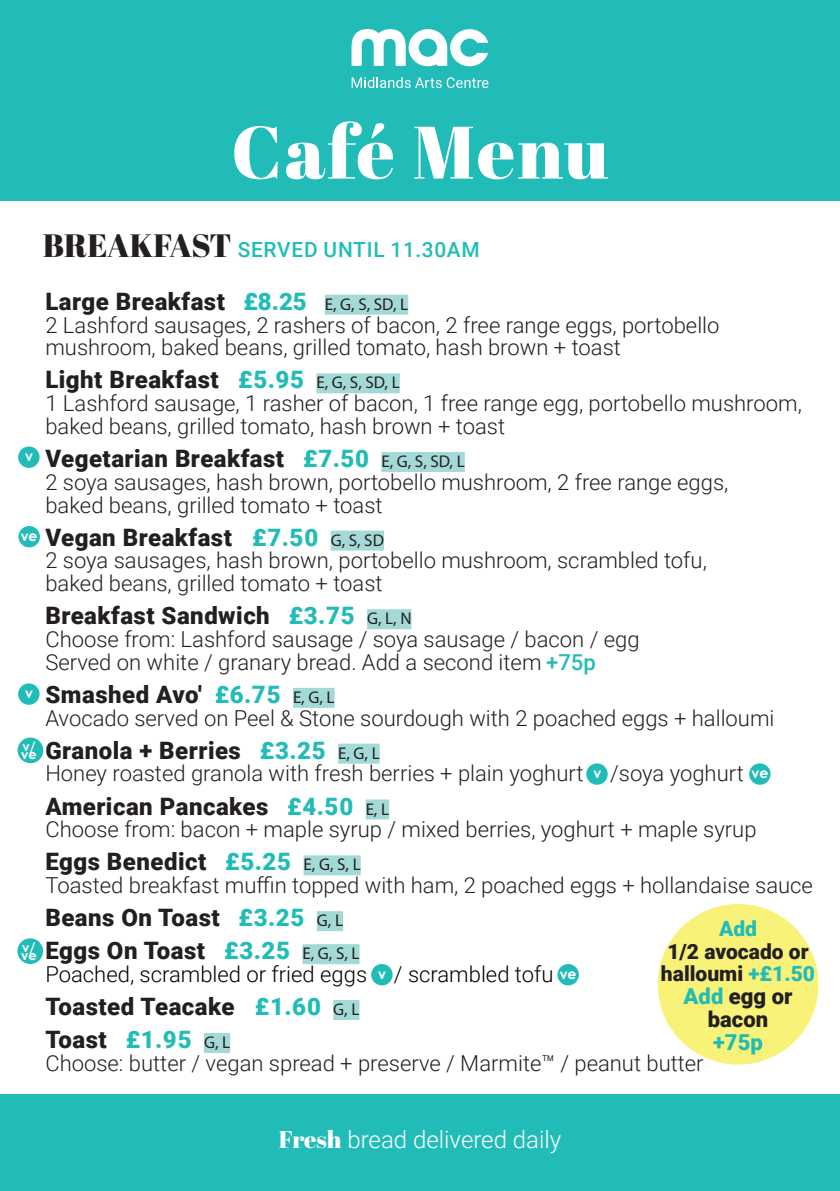
<style>
.page{position:relative;width:840px;height:1191px;background:#fff}
.page>*{position:absolute;margin:0;border:0;box-sizing:border-box;transform-origin:0 0}
.t1{font:74px "Abril Fatface";letter-spacing:.03em;color:#fff}
.t2{font:900 24px/33px "Roboto";letter-spacing:.02em;color:#231f20}
.t3{font:300 24px "Roboto";color:#fff}
.t4{font:300 22px/22.8px "Roboto";color:#231f20}
.t5{font:300 22px "Roboto";color:#000}
.t6{font:900 22px/22.8px "Roboto";color:#231f20;text-align:center}
.t7{font:900 22px "Roboto";color:#22bcb8}
.t8{font:900 21px/22.8px "Roboto";color:#231f20;text-align:center}
.t9{font:900 21px "Roboto";color:#22bcb8}
.t10{font:500 20.8px "Roboto";letter-spacing:.035em;color:#22bcb8}
.t11{font:700 14px "Century Gothic";color:#fff}
.t12{font:700 13px "Century Gothic";color:#fff}
.s1{font-family:"Abril Fatface";font-weight:400;font-size:32.2px;color:#231f20}
.s2{color:#22bcb8}
.s3{font-family:"Myriad Pro";font-weight:400;font-size:17px}
.s4{font-weight:500;color:#22bcb8}
.s5{font-family:"Abril Fatface";font-weight:400}
</style>
<div class="page">
<div style="left:0;top:0;width:839px;height:200px;background:#22bcb8"></div>
<div style="left:324px;top:295px;width:84px;height:20px;background:#a3dad8"></div>
<div style="left:316px;top:373px;width:83px;height:20px;background:#a3dad8"></div>
<div style="left:381px;top:452px;width:83px;height:20px;background:#a3dad8"></div>
<div style="left:330px;top:530px;width:54px;height:20px;background:#a3dad8"></div>
<div style="left:367px;top:609px;width:44px;height:20px;background:#a3dad8"></div>
<div style="left:293px;top:688px;width:41px;height:20px;background:#a3dad8"></div>
<div style="left:338px;top:743px;width:41px;height:20px;background:#a3dad8"></div>
<div style="left:365px;top:799px;width:24px;height:20px;background:#a3dad8"></div>
<div style="left:303px;top:855px;width:57px;height:20px;background:#a3dad8"></div>
<div style="left:317px;top:911px;width:26px;height:20px;background:#a3dad8"></div>
<div style="left:302px;top:944px;width:57px;height:20px;background:#a3dad8"></div>
<div style="left:333px;top:1000px;width:26px;height:20px;background:#a3dad8"></div>
<div style="left:204px;top:1033px;width:26px;height:20px;background:#a3dad8"></div>
<div style="left:657px;top:904px;width:161px;height:160px;background:#f8f278;border-radius:50%"></div>
<svg style="left:351px;top:77px;width:137px;height:11px"></svg>
<svg style="left:351px;top:29px;width:137px;height:37px"></svg>
<div style="left:0;top:1094px;width:839px;height:97px;background:#22bcb8"></div>
<div style="left:18px;top:446px;width:22px;height:22px;background:#22bcb8;border-radius:50%"></div>
<div style="left:18px;top:526px;width:22px;height:21px;background:#22bcb8;border-radius:50%"></div>
<div style="left:18px;top:683px;width:22px;height:22px;background:#22bcb8;border-radius:50%"></div>
<div style="left:17px;top:938px;width:26px;height:26px;background:#22bcb8;border-radius:50%"></div>
<div style="left:371px;top:964px;width:21px;height:21px;background:#22bcb8;border-radius:50%"></div>
<div style="left:557px;top:964px;width:21px;height:21px;background:#22bcb8;border-radius:50%"></div>
<div style="left:586px;top:763px;width:21px;height:21px;background:#22bcb8;border-radius:50%"></div>
<div style="left:748px;top:763px;width:22px;height:21px;background:#22bcb8;border-radius:50%"></div>
<div style="left:18px;top:737px;width:25px;height:26px;background:#22bcb8;border-radius:50%"></div>
<h1 class="t1" style="left:231px;top:100px;width:379px">Café Menu</h1>
<p class="t10" style="left:43px;top:234px;width:438px"><span class="s1">BREAKFAST</span> SERVED UNTIL 11.30AM</p>
<p class="t2" style="left:45px;top:284px;width:364px">Large Breakfast <span class="s2">£8.25</span> <span class="s3">E, G, S, SD, L</span></p>
<p class="t4" style="left:45px;top:312px;width:675px">2 Lashford sausages, 2 rashers of bacon, 2 free range eggs, portobello mushroom, baked beans, grilled tomato, hash brown + toast</p>
<p class="t2" style="left:45px;top:362px;width:356px">Light Breakfast <span class="s2">£5.95</span> <span class="s3">E, G, S, SD, L</span></p>
<p class="t4" style="left:45px;top:391px;width:757px">1 Lashford sausage, 1 rasher of bacon, 1 free range egg, portobello mushroom, baked beans, grilled tomato, hash brown + toast</p>
<p class="t2" style="left:45px;top:441px;width:420px">Vegetarian Breakfast <span class="s2">£7.50</span> <span class="s3">E, G, S, SD, L</span></p>
<p class="t4" style="left:45px;top:470px;width:684px">2 soya sausages, hash brown, portobello mushroom, 2 free range eggs, baked beans, grilled tomato + toast</p>
<p class="t2" style="left:45px;top:519px;width:340px">Vegan Breakfast <span class="s2">£7.50</span> <span class="s3">G, S, SD</span></p>
<p class="t4" style="left:45px;top:548px;width:662px">2 soya sausages, hash brown, portobello mushroom, scrambled tofu, baked beans, grilled tomato + toast</p>
<p class="t2" style="left:45px;top:598px;width:367px">Breakfast Sandwich <span class="s2">£3.75</span> <span class="s3">G, L, N</span></p>
<p class="t4" style="left:45px;top:627px;width:595px">Choose from: Lashford sausage / soya sausage / bacon / egg<br>Served on white / granary bread. Add a second item <span class="s4">+75p</span></p>
<p class="t2" style="left:45px;top:677px;width:290px">Smashed Avo' <span class="s2">£6.75</span> <span class="s3">E, G, L</span></p>
<p class="t4" style="left:45px;top:705px;width:730px">Avocado served on Peel &amp; Stone sourdough with 2 poached eggs + halloumi</p>
<p class="t2" style="left:45px;top:732px;width:335px">Granola + Berries <span class="s2">£3.25</span> <span class="s3">E, G, L</span></p>
<p class="t4" style="left:45px;top:761px;width:699px">Honey roasted granola with fresh berries + plain yoghurt /soya yoghurt</p>
<p class="t2" style="left:45px;top:788px;width:345px">American Pancakes <span class="s2">£4.50</span> <span class="s3">E, L</span></p>
<p class="t4" style="left:45px;top:817px;width:712px">Choose from: bacon + maple syrup / mixed berries, yoghurt + maple syrup</p>
<p class="t2" style="left:45px;top:844px;width:316px">Eggs Benedict <span class="s2">£5.25</span> <span class="s3">E, G, S, L</span></p>
<p class="t4" style="left:45px;top:873px;width:768px">Toasted breakfast muffin topped with ham, 2 poached eggs + hollandaise sauce</p>
<p class="t2" style="left:45px;top:900px;width:315px">Beans On Toast <span class="s2">£3.25</span> <span class="s3">G, L<br></span>Eggs On Toast <span class="s2">£3.25</span> <span class="s3">E, G, S, L</span></p>
<p class="t5" style="left:45px;top:958px;width:509px">Poached, scrambled or fried eggs / scrambled tofu</p>
<p class="t2" style="left:45px;top:989px;width:315px">Toasted Teacake <span class="s2">£1.60</span> <span class="s3">G, L<br></span>Toast <span class="s2">£1.95</span> <span class="s3">G, L</span></p>
<p class="t4" style="left:45px;top:1050px;width:659px">Choose: butter / vegan spread + preserve / Marmite™ / peanut butter</p>
<p class="t11" style="left:25px;top:446px;width:9px">v</p>
<p class="t11" style="left:21px;top:525px;width:18px">ve</p>
<p class="t11" style="left:25px;top:682px;width:9px">v</p>
<p class="t12" style="left:22px;top:736px;width:15px">v/</p>
<p class="t12" style="left:21px;top:744px;width:17px">ve</p>
<p class="t11" style="left:593px;top:762px;width:9px">v</p>
<p class="t11" style="left:751px;top:762px;width:18px">ve</p>
<p class="t9" style="left:718px;top:913px;width:39px">Add</p>
<p class="t8" style="left:660px;top:939px;width:155px">1/2 avocado or halloumi <span class="s2">+£1.50</span></p>
<p class="t6" style="left:683px;top:984px;width:110px"><span class="s2">Add</span> egg or bacon</p>
<p class="t7" style="left:712px;top:1026px;width:51px">+75p</p>
<p class="t12" style="left:22px;top:937px;width:15px">v/</p>
<p class="t12" style="left:21px;top:945px;width:17px">ve</p>
<p class="t11" style="left:378px;top:963px;width:9px">v</p>
<p class="t11" style="left:559px;top:963px;width:18px">ve</p>
<p class="t3" style="left:278px;top:1123px;width:284px"><span class="s5">Fresh</span> bread delivered daily</p>
</div>
